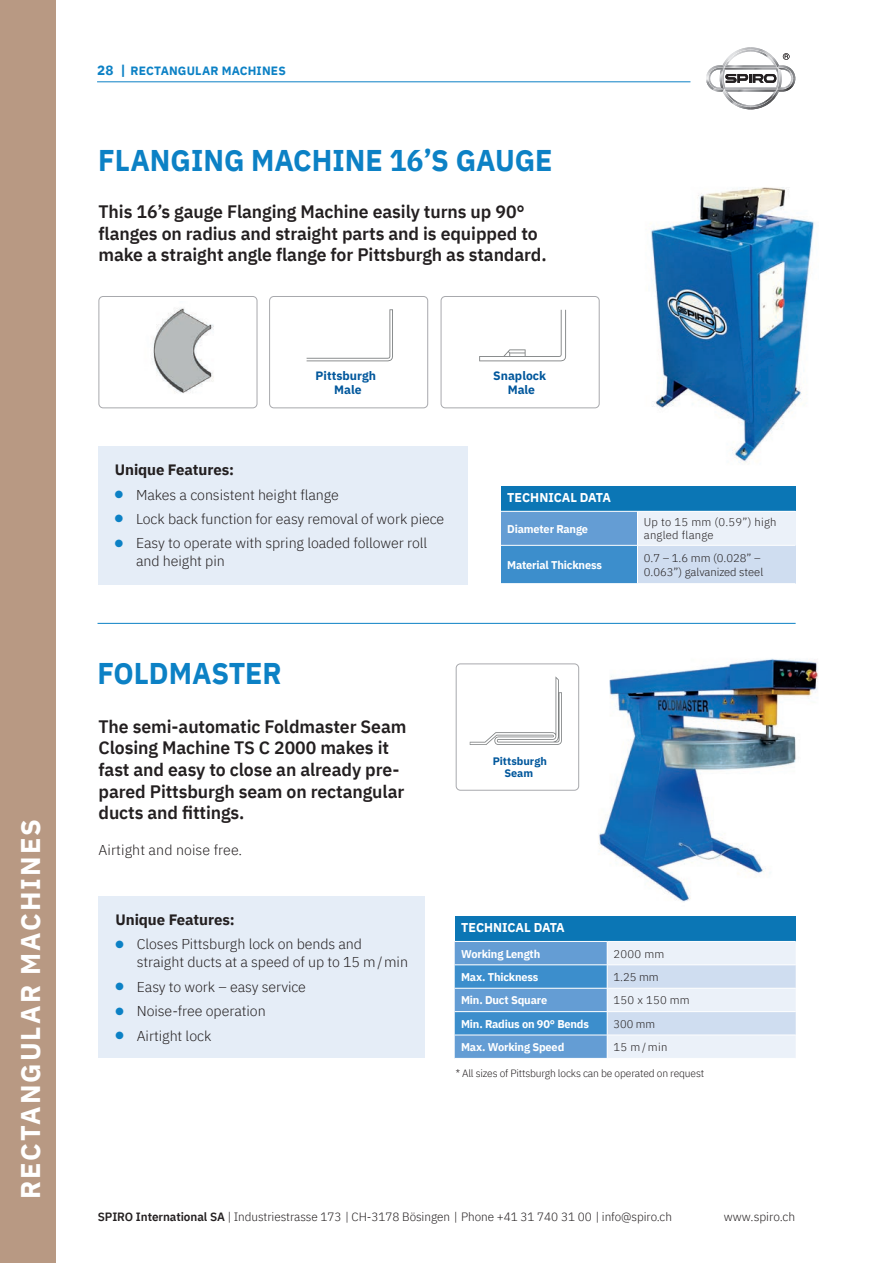
<style>
.page{position:relative;width:893px;height:1263px;background:#fff}
.page>*{position:absolute;margin:0;border:0;box-sizing:border-box;transform-origin:0 0}
.t1{font:700 30px "IBM Plex Sans";color:#0c81c5;scale:.95 1}
.t2{font:700 27px "IBM Plex Sans";letter-spacing:.075em;color:#fff}
.t3{font:600 18px/21.6px "IBM Plex Sans";letter-spacing:-.005em;color:#231f20}
.t4{font:700 15px "IBM Plex Sans";letter-spacing:-.005em;color:#231f20}
.t5{font:300 14.25px/18px "IBM Plex Sans";letter-spacing:-.005em;color:#231f20}
.t6{font:700 12.75px "IBM Plex Sans";color:#fff}
.t7{font:700 12.15px/13.8px "IBM Plex Sans";color:#01579c;text-align:center}
.t8{font:300 12px "IBM Plex Sans";letter-spacing:-.005em;color:#231f20}
.t9{font:700 12px "IBM Plex Sans";letter-spacing:.015em;color:#0c81c5}
.t10{font:700 11.25px "IBM Plex Sans";letter-spacing:-.015em;color:#fff}
.t11{font:300 11.25px/13.5px "IBM Plex Sans";letter-spacing:.02em;color:#231f20}
.t12{font:300 11.25px/13.5px "IBM Plex Sans";letter-spacing:-.005em;color:#231f20}
.t13{font:700 10.95px/11.4px "IBM Plex Sans";color:#01579c;text-align:center}
.t14{font:300 10.5px "IBM Plex Sans";letter-spacing:-.015em;color:#231f20}
.s1{font-size:13.5px}
.s2{color:#0c81c5}
.s3{font-weight:600}
</style>
<div class="page">
<img style="left:741px;top:47px;width:19px;height:2px">
<img style="left:739px;top:107px;width:24px;height:2px">
<hr style="left:97px;top:81px;width:593px;height:1px;background:#0c81c5">
<svg style="left:706px;top:49px;width:89px;height:58px"></svg>
<div style="left:0;top:0;width:55px;height:1263px;background:#b89983"></div>
<div style="left:98px;top:446px;width:370px;height:139px;background:#e5edf7"></div>
<img style="left:650px;top:187px;width:165px;height:276px">
<div style="left:501px;top:486px;width:294px;height:25px;background:#0b76b5"></div>
<div style="left:501px;top:511px;width:136px;height:34px;background:#649dd4"></div>
<div style="left:637px;top:511px;width:158px;height:34px;background:#ebf1f9"></div>
<div style="left:501px;top:545px;width:136px;height:39px;background:#3c8ecc"></div>
<div style="left:637px;top:545px;width:158px;height:39px;background:#cfddf0"></div>
<hr style="left:637px;top:512px;width:1px;height:33px;background:#fff">
<hr style="left:501px;top:545px;width:136px;height:1px;background:#fff">
<hr style="left:637px;top:545px;width:158px;height:1px;background:#fff">
<hr style="left:637px;top:546px;width:1px;height:37px;background:#fff">
<hr style="left:501px;top:583px;width:136px;height:1px;background:#fff">
<hr style="left:637px;top:583px;width:158px;height:1px;background:#fff">
<hr style="left:501px;top:511px;width:136px;height:1px;background:#fff">
<hr style="left:637px;top:511px;width:158px;height:1px;background:#fff">
<div style="left:99px;top:296px;width:158px;height:112px;border:1px solid #a8a9ad;border-radius:4px"></div>
<img style="left:152px;top:308px;width:62px;height:86px">
<div style="left:269px;top:296px;width:159px;height:112px;border:1px solid #a8a9ad;border-radius:4px"></div>
<div style="left:441px;top:296px;width:159px;height:112px;border:1px solid #a8a9ad;border-radius:4px"></div>
<svg style="left:479px;top:310px;width:87px;height:51px"></svg>
<svg style="left:307px;top:309px;width:86px;height:52px"></svg>
<hr style="left:98px;top:623px;width:698px;height:1px;background:#0c81c5">
<div style="left:99px;top:896px;width:326px;height:162px;background:#e5edf7"></div>
<div style="left:455px;top:916px;width:341px;height:25px;background:#0b76b5"></div>
<svg style="left:455px;top:942px;width:341px;height:116px;background:#a5c6e6"></svg>
<img style="left:579px;top:658px;width:239px;height:244px">
<div style="left:456px;top:663px;width:123px;height:128px;border:1px solid #a8a9ad;border-radius:4px"></div>
<svg style="left:469px;top:676px;width:93px;height:69px"></svg>
<p class="t2" style="left:9px;top:1199px;width:382px;rotate:-90deg">RECTANGULAR MACHINES</p>
<p class="t9" style="left:97px;top:61px;width:190px"><span class="s1">28 |</span> RECTANGULAR MACHINES</p>
<p class="t1" style="left:98px;top:137px;width:480px">FLANGING MACHINE 16’S GAUGE</p>
<p class="t3" style="left:99px;top:199px;width:450px">This 16’s gauge Flanging Machine easily turns up 90° flanges on radius and straight parts and is equipped to make a straight angle flange for Pittsburgh as standard.</p>
<p class="t7" style="left:316px;top:368px;width:62px">Pittsburgh<br>Male</p>
<p class="t4" style="left:115px;top:458px;width:121px">Unique Features:</p>
<p class="t5" style="left:115px;top:484px;width:226px"><span class="s2">●</span> Makes a consistent height flange</p>
<p class="t5" style="left:115px;top:509px;width:331px"><span class="s2">●</span> Lock back function for easy removal of work piece</p>
<p class="t5" style="left:136px;top:533px;width:293px;text-indent:-21px"><span class="s2">●</span> Easy to operate with spring loaded follower roll and height pin</p>
<p class="t7" style="left:493px;top:368px;width:54px">Snaplock<br>Male</p>
<p class="t6" style="left:507px;top:487px;width:105px">TECHNICAL DATA</p>
<p class="t10" style="left:507px;top:520px;width:82px">Diameter Range</p>
<p class="t11" style="left:644px;top:514px;width:134px">Up to 15 mm (0.59”) high angled flange</p>
<p class="t10" style="left:507px;top:556px;width:96px">Material Thickness</p>
<p class="t12" style="left:644px;top:550px;width:121px">0.7 – 1.6 mm (0.028” –<br>0.063”) galvanized steel</p>
<p class="t1" style="left:98px;top:650px;width:195px">FOLDMASTER</p>
<p class="t3" style="left:99px;top:714px;width:309px">The semi-automatic Foldmaster Seam<br>Closing Machine TS C 2000 makes it fast and easy to close an already pre&shy;pared Pittsburgh seam on rectangular ducts and fittings.</p>
<p class="t5" style="left:99px;top:840px;width:145px">Airtight and noise free.</p>
<p class="t4" style="left:116px;top:908px;width:121px">Unique Features:</p>
<p class="t5" style="left:137px;top:934px;width:273px;text-indent:-21px"><span class="s2">●</span> Closes Pittsburgh lock on bends and straight ducts at a speed of up to 15 m/min</p>
<p class="t5" style="left:116px;top:976px;width:192px"><span class="s2">●</span> Easy to work – easy service</p>
<p class="t5" style="left:116px;top:1001px;width:152px"><span class="s2">●</span> Noise-free operation</p>
<p class="t5" style="left:116px;top:1025px;width:97px"><span class="s2">●</span> Airtight lock</p>
<p class="t13" style="left:493px;top:755px;width:56px">Pittsburgh<br>Seam</p>
<p class="t6" style="left:461px;top:917px;width:105px">TECHNICAL DATA</p>
<p class="t10" style="left:461px;top:944px;width:81px">Working Length</p>
<p class="t11" style="left:614px;top:946px;width:52px">2000 mm</p>
<p class="t10" style="left:461px;top:968px;width:79px">Max. Thickness</p>
<p class="t11" style="left:614px;top:969px;width:47px">1.25 mm</p>
<p class="t10" style="left:461px;top:991px;width:88px">Min. Duct Square</p>
<p class="t11" style="left:614px;top:993px;width:78px">150 x 150 mm</p>
<p class="t10" style="left:461px;top:1015px;width:129px">Min. Radius on 90° Bends</p>
<p class="t11" style="left:614px;top:1016px;width:43px">300 mm</p>
<p class="t10" style="left:461px;top:1038px;width:105px">Max. Working Speed</p>
<p class="t11" style="left:614px;top:1039px;width:55px">15 m / min</p>
<p class="t14" style="left:456px;top:1065px;width:250px">* All sizes of Pittsburgh locks can be operated on request</p>
<p class="t8" style="left:98px;top:1208px;width:576px"><span class="s3">SPIRO International SA</span> | Industriestrasse 173 | CH-3178 Bösingen | Phone +41 31 740 31 00 | info@spiro.ch</p>
<p class="t8" style="left:724px;top:1208px;width:73px">www.spiro.ch</p>
</div>
